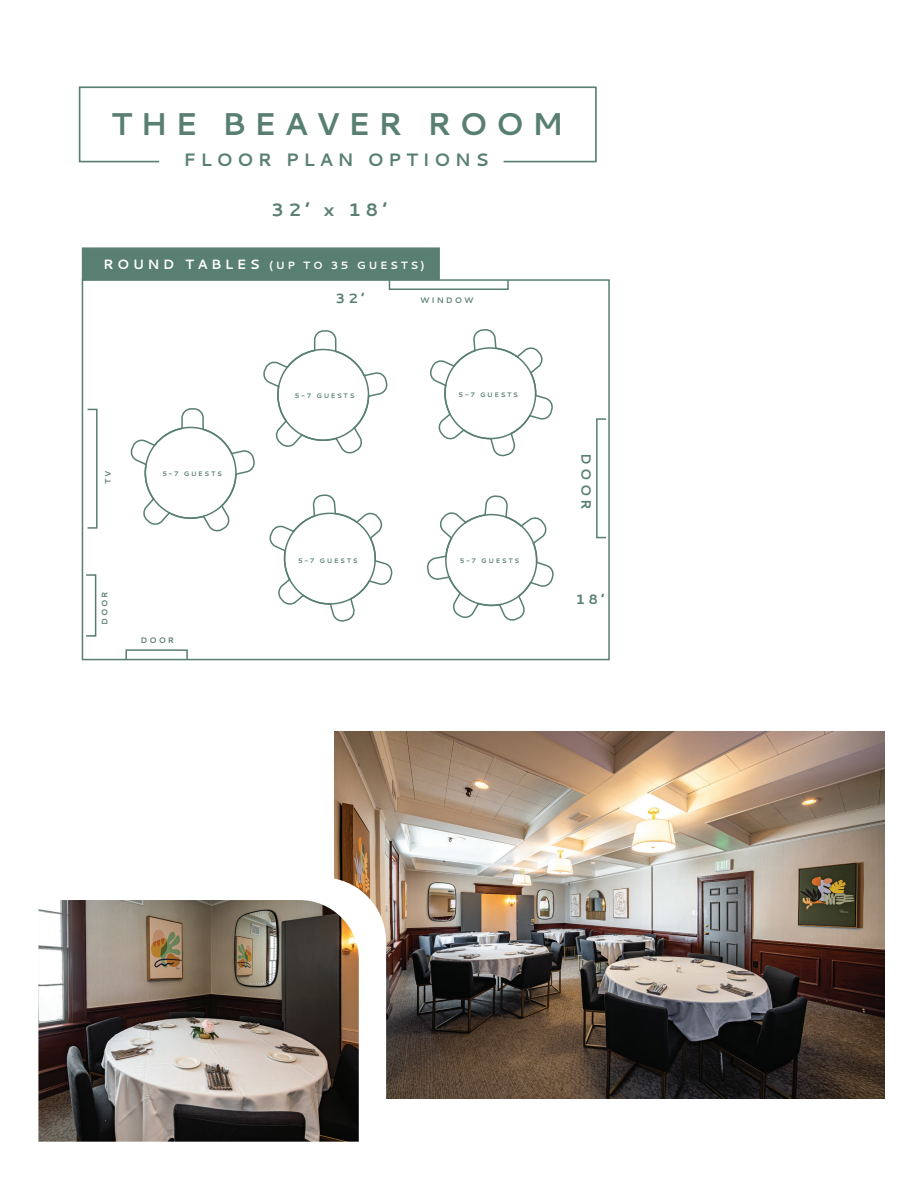
<style>
.page{position:relative;width:918px;height:1188px;background:#fff}
.page>*{position:absolute;margin:0;border:0;box-sizing:border-box;transform-origin:0 0}
.t1{font:700 31.5px "Cantarell";letter-spacing:.25em;color:#587f71}
.t2{font:700 18px "Cantarell";letter-spacing:.25em;color:#587f71}
.t3{font:700 13.5px "Cantarell";letter-spacing:.25em;color:#587f71}
.t4{font:700 10.5px "Cantarell";letter-spacing:.25em;color:#fff}
.t5{font:700 8.1px "Cantarell";letter-spacing:.25em;color:#587f71}
.t6{font:700 6.6px "Cantarell";letter-spacing:.25em;color:#587f71}
.s1{font-size:13.5px}
</style>
<div class="page">
<div style="left:596px;top:418px;width:11px;height:120px;border:2px solid #587f71"></div>
<div style="left:82px;top:279px;width:528px;height:381px;border:2px solid #587f71"></div>
<div style="left:87px;top:409px;width:11px;height:120px;border:2px solid #587f71"></div>
<div style="left:389px;top:279px;width:120px;height:11px;border:2px solid #587f71"></div>
<div style="left:125px;top:649px;width:63px;height:11px;border:2px solid #587f71"></div>
<svg style="left:78px;top:86px;width:519px;height:77px"></svg>
<svg style="left:427px;top:495px;width:127px;height:126px"></svg>
<svg style="left:430px;top:329px;width:123px;height:128px"></svg>
<div style="left:445px;top:514px;width:92px;height:92px;border:2px solid #587f71;border-radius:50%"></div>
<div style="left:444px;top:347px;width:92px;height:92px;border:2px solid #587f71;border-radius:50%"></div>
<svg style="left:130px;top:330px;width:263px;height:292px"></svg>
<div style="left:284px;top:513px;width:92px;height:92px;border:2px solid #587f71;border-radius:50%"></div>
<div style="left:85px;top:574px;width:11px;height:63px;border:2px solid #587f71"></div>
<img style="left:335px;top:732px;width:549px;height:366px">
<svg style="left:334px;top:877px;width:52px;height:221px"></svg>
<img style="left:38px;top:900px;width:321px;height:242px">
<div style="left:82px;top:247px;width:358px;height:33px;background:#587f71;border:1px solid #587f71"></div>
<h1 class="t1" style="left:111px;top:102px;width:454px">THE BEAVER ROOM</h1>
<h2 class="t2" style="left:184px;top:148px;width:307px">FLOOR PLAN OPTIONS</h2>
<h2 class="t2" style="left:271px;top:197px;width:117px">32’ x 18’</h2>
<h3 class="t4" style="left:103px;top:258px;width:323px"><span class="s1">ROUND TABLES</span> (UP TO 35 GUESTS)</h3>
<h3 class="t3" style="left:336px;top:289px;width:31px">32’</h3>
<p class="t5" style="left:420px;top:295px;width:55px">WINDOW</p>
<p class="t5" style="left:102px;top:484px;width:15px;rotate:-90deg">TV</p>
<p class="t6" style="left:162px;top:469px;width:61px">5-7 GUESTS</p>
<p class="t5" style="left:99px;top:625px;width:35px;rotate:-90deg">DOOR</p>
<p class="t5" style="left:140px;top:634px;width:35px">DOOR</p>
<p class="t6" style="left:295px;top:391px;width:61px">5-7 GUESTS</p>
<p class="t6" style="left:459px;top:391px;width:61px">5-7 GUESTS</p>
<p class="t6" style="left:298px;top:556px;width:61px">5-7 GUESTS</p>
<p class="t6" style="left:460px;top:556px;width:61px">5-7 GUESTS</p>
<h3 class="t3" style="left:596px;top:453px;width:58px;rotate:90deg">DOOR</h3>
<h3 class="t3" style="left:575px;top:590px;width:31px">18’</h3>
</div>
